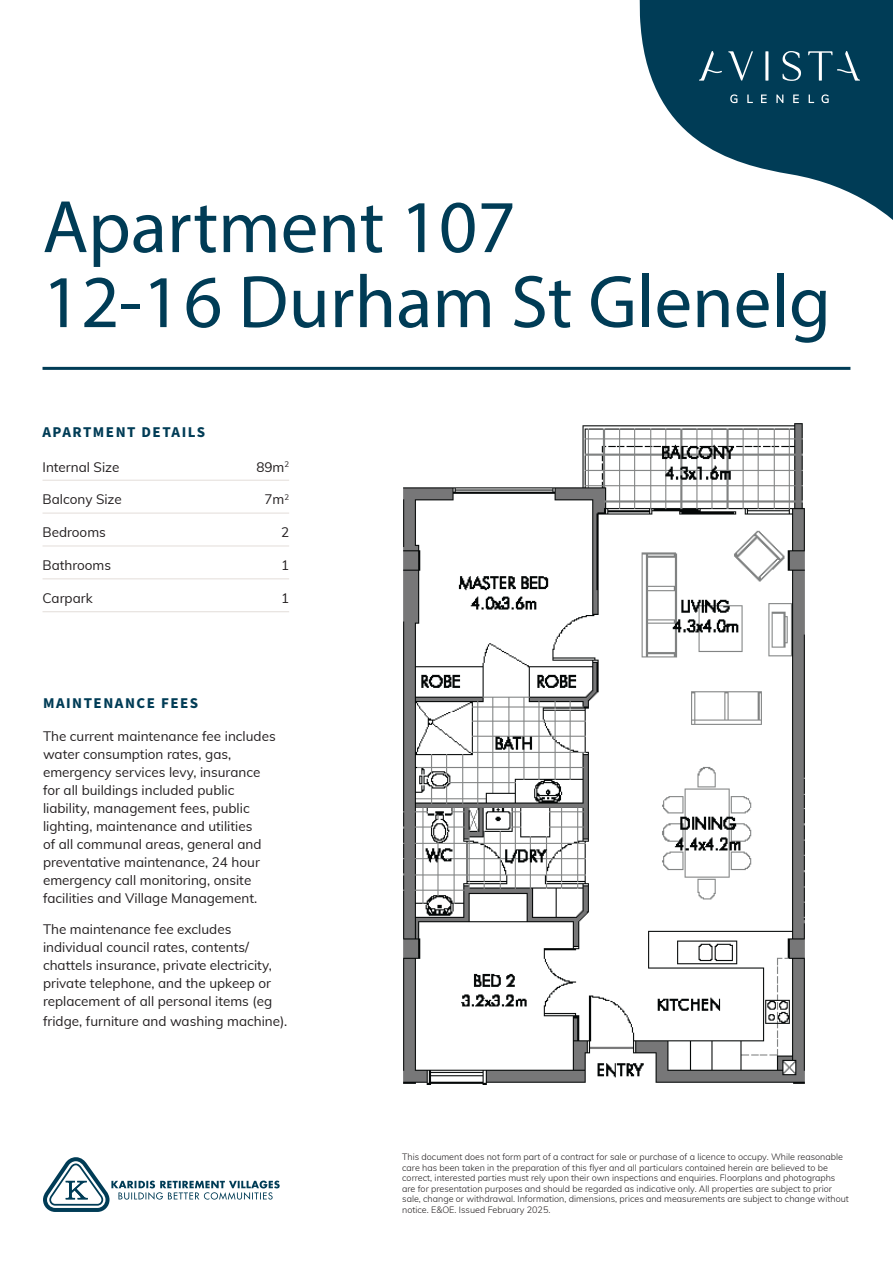
<style>
.page{position:relative;width:893px;height:1263px;background:#fff}
.page>*{position:absolute;margin:0;border:0;box-sizing:border-box;transform-origin:0 0}
._4_Body_bullets{font:75px "Myriad Pro";color:#003c56}
.t1{font:700 15px "Source Sans Pro";letter-spacing:.1em;color:#003c56}
.t2{font:13.5px/18px "Muli";color:#231f20}
.t3{font:300 9px/10.5px "Muli";color:#231f20}
</style>
<div class="page">
<svg style="left:43px;top:1157px;width:237px;height:55px"></svg>
<hr style="left:43px;top:367px;width:807px;height:3px;background:#003c56">
<hr style="left:43px;top:480px;width:246px;height:1px;background:#e3ddd9">
<hr style="left:43px;top:513px;width:246px;height:1px;background:#e3ddd9">
<hr style="left:43px;top:546px;width:246px;height:1px;background:#e3ddd9">
<hr style="left:43px;top:579px;width:246px;height:1px;background:#e3ddd9">
<hr style="left:43px;top:611px;width:246px;height:1px;background:#e3ddd9">
<svg style="left:640px;top:0;width:253px;height:220px;fill:#003c56"></svg>
<svg style="left:730px;top:94px;width:7px;height:9px"></svg>
<svg style="left:747px;top:95px;width:6px;height:8px"></svg>
<svg style="left:761px;top:95px;width:6px;height:8px"></svg>
<svg style="left:776px;top:95px;width:7px;height:8px"></svg>
<svg style="left:793px;top:95px;width:6px;height:8px"></svg>
<svg style="left:809px;top:95px;width:5px;height:8px"></svg>
<svg style="left:821px;top:94px;width:8px;height:9px"></svg>
<svg style="left:728px;top:51px;width:25px;height:30px"></svg>
<hr style="left:765px;top:51px;width:3px;height:30px;background:#fff">
<svg style="left:808px;top:51px;width:52px;height:30px"></svg>
<svg style="left:782px;top:51px;width:20px;height:30px"></svg>
<svg style="left:699px;top:51px;width:23px;height:30px"></svg>
<img style="left:403px;top:423px;width:402px;height:661px">
<p class="_4_Body_bullets" style="left:43px;top:181px;width:475px">Apartment 107</p>
<p class="_4_Body_bullets" style="left:43px;top:256px;width:790px">12-16 Durham St Glenelg</p>
<p class="t1" style="left:43px;top:421px;width:164px">APARTMENT DETAILS</p>
<p class="t2" style="left:43px;top:457px;width:78px">Internal Size</p>
<p class="t2" style="left:256px;top:457px;width:34px">89m<sup>2</sup></p>
<p class="t2" style="left:43px;top:490px;width:81px">Balcony Size</p>
<p class="t2" style="left:264px;top:490px;width:26px">7m<sup>2</sup></p>
<p class="t2" style="left:43px;top:523px;width:65px">Bedrooms</p>
<p class="t2" style="left:281px;top:523px;width:10px">2</p>
<p class="t2" style="left:43px;top:556px;width:70px">Bathrooms</p>
<p class="t2" style="left:281px;top:556px;width:10px">1</p>
<p class="t2" style="left:43px;top:588px;width:52px">Carpark</p>
<p class="t2" style="left:281px;top:588px;width:10px">1</p>
<p class="t1" style="left:43px;top:693px;width:157px">MAINTENANCE FEES</p>
<p class="t2" style="left:43px;top:727px;width:234px">The current maintenance fee includes water consumption rates, gas, emergency services levy, insurance for all buildings included public liability, management fees, public lighting, maintenance and utilities<br>of all communal areas, general and preventative maintenance, 24 hour emergency call monitoring, onsite facilities and Village Management.</p>
<p class="t2" style="left:43px;top:919px;width:231px">The maintenance fee excludes individual council rates, contents/ chattels insurance, private electricity, private telephone, and the upkeep or replacement of all personal items (eg</p>
<p class="t2" style="left:43px;top:1011px;width:246px">fridge, furniture and washing machine).</p>
<p class="t3" style="left:402px;top:1151px;width:448px">This document does not form part of a contract for sale or purchase of a licence to occupy. While reasonable care has been taken in the preparation of this flyer and all particulars contained herein are believed to be correct, interested parties must rely upon their own inspections and enquiries. Floorplans and photographs are for presentation purposes and should be regarded as indicative only. All properties are subject to prior sale, change or withdrawal. Information, dimensions, prices and measurements are subject to change without notice. E&amp;OE. Issued February 2025.</p>
</div>
